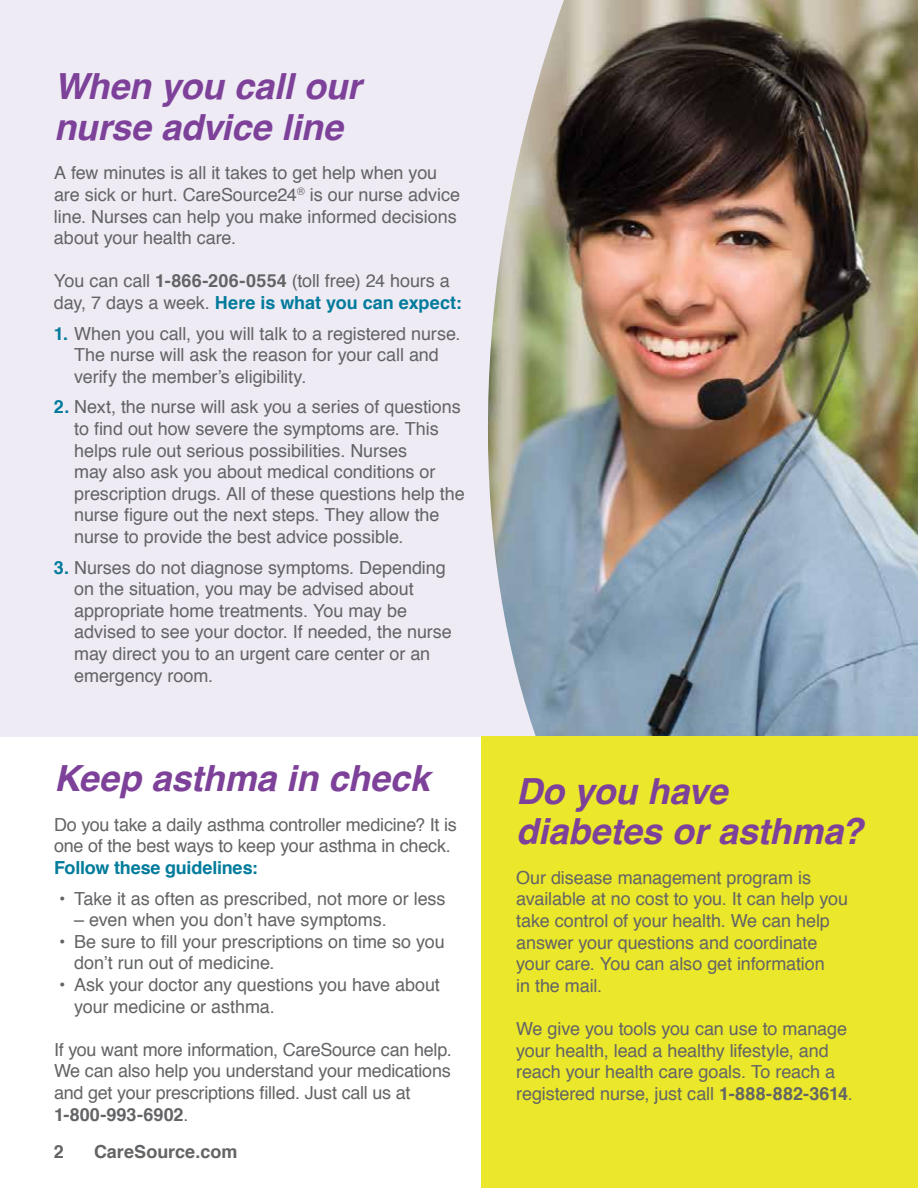
<style>
.page{position:relative;width:918px;height:1188px;background:#fff}
.page>*{position:absolute;margin:0;border:0;box-sizing:border-box;transform-origin:0 0}
.t1{font:italic 700 36px/40.5px "Helvetica";letter-spacing:-.005em;color:#7d4199}
.t2{font:18px/21.6px "Helvetica";letter-spacing:-.005em;color:#636466}
.t3{font:700 18px "Helvetica";letter-spacing:-.01em;color:#007b9b}
.t4{font:700 18px "Helvetica";color:#636466}
.s1{font-weight:700}
.s2{font-weight:700;color:#007b9b}
</style>
<div class="page">
<div style="left:0;top:0;width:918px;height:737px;background:#efebf5"></div>
<img style="left:481px;top:0;width:437px;height:747px">
<div style="left:482px;top:737px;width:436px;height:451px;background:#ebe72a"></div>
<h1 class="t1" style="left:54px;top:67px;width:309px">When you call our nurse advice line</h1>
<p class="t2" style="left:54px;top:163px;width:408px">A few minutes is all it takes to get help when you are sick or hurt. CareSource24<sup>®</sup> is our nurse advice line. Nurses can help you make informed decisions about your health care.</p>
<p class="t2" style="left:54px;top:271px;width:409px">You can call <span class="s1">1-866-206-0554</span> (toll free) 24 hours a day, 7 days a week. <span class="s2">Here is what you can expect:</span></p>
<p class="t2" style="left:74px;top:323px;width:388px;text-indent:-20px"><span class="s2">1.</span> When you call, you will talk to a registered nurse.<br>The nurse will ask the reason for your call and verify the member’s eligibility.</p>
<p class="t2" style="left:74px;top:397px;width:392px;text-indent:-20px"><span class="s2">2.</span> Next, the nurse will ask you a series of questions to find out how severe the symptoms are. This helps rule out serious possibilities. Nurses<br>may also ask you about medical conditions or prescription drugs. All of these questions help the nurse figure out the next steps. They allow the nurse to provide the best advice possible.</p>
<p class="t2" style="left:74px;top:557px;width:379px;text-indent:-20px"><span class="s2">3.</span> Nurses do not diagnose symptoms. Depending on the situation, you may be advised about appropriate home treatments. You may be advised to see your doctor. If needed, the nurse may direct you to an urgent care center or an emergency room.</p>
<h1 class="t1" style="left:54px;top:758px;width:377px">Keep asthma in check</h1>
<p class="t2" style="left:54px;top:814px;width:404px">Do you take a daily asthma controller medicine? It is one of the best ways to keep your asthma in check.</p>
<p class="t3" style="left:54px;top:853px;width:205px">Follow these guidelines:</p>
<p class="t2" style="left:59px;top:888px;width:388px">• Take it as often as prescribed, not more or less</p>
<p class="t2" style="left:74px;top:910px;width:314px">– even when you don’t have symptoms.</p>
<p class="t2" style="left:74px;top:931px;width:372px;text-indent:-15px">• Be sure to fill your prescriptions on time so you don’t run out of medicine.</p>
<p class="t2" style="left:74px;top:974px;width:367px;text-indent:-15px">• Ask your doctor any questions you have about your medicine or asthma.</p>
<p class="t2" style="left:54px;top:1039px;width:399px">If you want more information, CareSource can help.<br>We can also help you understand your medications and get your prescriptions filled. Just call us at <span class="s1">1-800-993-6902</span>.</p>
<p class="t4" style="left:54px;top:1137px;width:12px">2</p>
<p class="t4" style="left:94px;top:1137px;width:145px">CareSource.com</p>
<h1 class="t1" style="left:516px;top:771px;width:348px">Do you have diabetes or asthma?</h1>
<p class="t2" style="left:516px;top:867px;width:334px">Our disease management program is available at no cost to you. It can help you take control of your health. We can help answer your questions and coordinate your care. You can also get information<br>in the mail.</p>
<p class="t2" style="left:516px;top:1018px;width:338px">We give you tools you can use to manage your health, lead a healthy lifestyle, and reach your health care goals. To reach a registered nurse, just call <span class="s1">1-888-882-3614</span>.</p>
</div>
